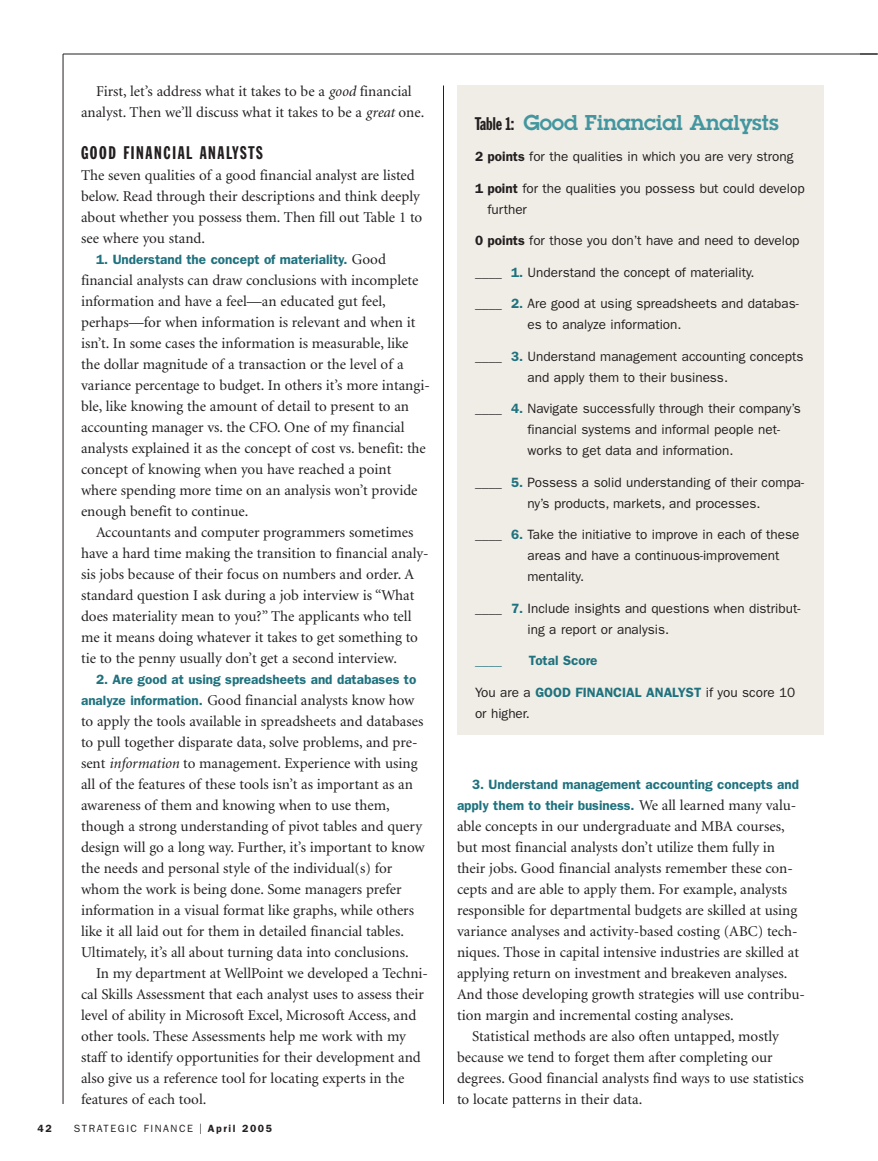
<style>
.page{position:relative;width:878px;height:1161px;background:#fff}
.page>*{position:absolute;margin:0;border:0;box-sizing:border-box;transform-origin:0 0}
.t1{font:600 21px "Lubalin Graph";color:#43969f}
.t2{font:18px "Franklin Gothic Extra Cond";letter-spacing:.09em;color:#231f20}
.t3{font:15px/21px "Minion";color:#231f20}
.t4{font:13.5px/21px "Franklin Gothic";color:#231f20}
.t5{font:600 13.5px/21px "Franklin Gothic";color:#1f727e;text-align:right}
.t6{font:10.5px "Franklin Gothic";letter-spacing:.15em;color:#231f20}
.t7{font:600 10.5px "Franklin Gothic";color:#231f20}
.s1{font-style:italic}
.s2{font-family:"Minion";font-weight:400;font-size:15px;color:#231f20}
.s3{font-family:"Franklin Gothic";font-weight:600;font-size:13.5px;color:#1f727e}
.s4{font-size:15px}
.s5{font-weight:600}
.s6{font-family:"Franklin Gothic Extra Cond";font-weight:400;font-size:18px;color:#231f20}
.s7{font-weight:600;color:#1f727e}
</style>
<div class="page">
<hr style="left:63px;top:54px;width:814px;height:1px;background:#231f20">
<hr style="left:63px;top:54px;width:1px;height:1050px;background:#231f20">
<hr style="left:443px;top:86px;width:1px;height:1018px;background:#231f20">
<div style="left:457px;top:86px;width:367px;height:649px;background:#f0ede6"></div>
<p class="t3" style="left:81px;top:82px;width:345px;text-align:center">First, let’s address what it takes to be a <span class="s1">good</span> financial analyst. Then we’ll discuss what it takes to be a <span class="s1">great</span> one.</p>
<p class="t2" style="left:81px;top:146px;width:183px">GOOD FINANCIAL ANALYSTS</p>
<p class="t3" style="left:81px;top:166px;width:343px">The seven qualities of a good financial analyst are listed below. Read through their descriptions and think deeply about whether you possess them. Then fill out Table 1 to see where you stand.</p>
<p class="t5" style="left:96px;top:250px;width:291px">1. Understand the concept of materiality. <span class="s2">Good</span></p>
<p class="t3" style="left:81px;top:271px;width:350px">financial analysts can draw conclusions with incomplete information and have a feel—an educated gut feel, perhaps—for when information is relevant and when it isn’t. In some cases the information is measurable, like the dollar magnitude of a transaction or the level of a variance percentage to budget. In others it’s more intangi&shy;ble, like knowing the amount of detail to present to an accounting manager vs. the CFO. One of my financial analysts explained it as the concept of cost vs. benefit: the concept of knowing when you have reached a point where spending more time on an analysis won’t provide enough benefit to continue.</p>
<p class="t3" style="left:81px;top:523px;width:349px;text-indent:15px">Accountants and computer programmers sometimes have a hard time making the transition to financial analy&shy;sis jobs because of their focus on numbers and order. A standard question I ask during a job interview is “What does materiality mean to you?” The applicants who tell me it means doing whatever it takes to get something to tie to the penny usually don’t get a second interview.</p>
<p class="t5" style="left:96px;top:670px;width:322px">2. Are good at using spreadsheets and databases to</p>
<p class="t3" style="left:81px;top:691px;width:345px"><span class="s3">analyze information.</span> Good financial analysts know how to apply the tools available in spreadsheets and databases to pull together disparate data, solve problems, and pre&shy;sent <span class="s1">information</span> to management. Experience with using all of the features of these tools isn’t as important as an awareness of them and knowing when to use them, though a strong understanding of pivot tables and query design will go a long way. Further, it’s important to know the needs and personal style of the individual(s) for whom the work is being done. Some managers prefer information in a visual format like graphs, while others like it all laid out for them in detailed financial tables.<br>Ultimately, it’s all about turning data into conclusions.</p>
<p class="t3" style="left:81px;top:964px;width:348px;text-indent:15px">In my department at WellPoint we developed a Techni&shy;cal Skills Assessment that each analyst uses to assess their level of ability in Microsoft Excel, Microsoft Access, and other tools. These Assessments help me work with my staff to identify opportunities for their development and also give us a reference tool for locating experts in the features of each tool.</p>
<p class="t7" style="left:38px;top:1125px;width:16px">42</p>
<p class="t6" style="left:74px;top:1125px;width:200px">STRATEGIC FINANCE <span class="s4">I</span> <span class="s5">April 2005</span></p>
<h1 class="t1" style="left:475px;top:110px;width:305px"><span class="s6">Table 1:</span> Good Financial Analysts</h1>
<p class="t4" style="left:475px;top:147px;width:320px"><span class="s5">2 points</span> for the qualities in which you are very strong</p>
<p class="t4" style="left:487px;top:179px;width:319px;text-indent:-12px"><span class="s5">1 point</span> for the qualities you possess but could develop further</p>
<p class="t4" style="left:475px;top:231px;width:326px"><span class="s5">0 points</span> for those you don’t have and need to develop</p>
<p class="t4" style="left:475px;top:263px;width:281px">____ <span class="s7">1.</span> Understand the concept of materiality.</p>
<p class="t4" style="left:527px;top:294px;width:273px;text-indent:-52px">____ <span class="s7">2.</span> Are good at using spreadsheets and databas&shy;es to analyze information.</p>
<p class="t4" style="left:527px;top:347px;width:277px;text-indent:-52px">____ <span class="s7">3.</span> Understand management accounting concepts and apply them to their business.</p>
<p class="t4" style="left:527px;top:399px;width:275px;text-indent:-52px">____ <span class="s7">4.</span> Navigate successfully through their company’s financial systems and informal people net&shy;works to get data and information.</p>
<p class="t4" style="left:527px;top:473px;width:278px;text-indent:-52px">____ <span class="s7">5.</span> Possess a solid understanding of their compa&shy;ny’s products, markets, and processes.</p>
<p class="t4" style="left:527px;top:525px;width:273px;text-indent:-52px">____ <span class="s7">6.</span> Take the initiative to improve in each of these areas and have a continuous-improvement mentality.</p>
<p class="t4" style="left:527px;top:599px;width:274px;text-indent:-52px">____ <span class="s7">7.</span> Include insights and questions when distribut&shy;ing a report or analysis.</p>
<p class="t5" style="left:475px;top:651px;width:28px">____</p>
<p class="t5" style="left:529px;top:651px;width:70px">Total Score</p>
<p class="t4" style="left:475px;top:683px;width:322px">You are a <span class="s7">GOOD FINANCIAL ANALYST</span> if you score 10 or higher.</p>
<p class="t5" style="left:457px;top:775px;width:343px">3. Understand management accounting concepts and apply them to their business. <span class="s2">We all learned many valu-</span></p>
<p class="t3" style="left:457px;top:817px;width:329px">able concepts in our undergraduate and MBA courses,</p>
<p class="t3" style="left:457px;top:838px;width:319px">but most financial analysts don’t utilize them fully in</p>
<p class="t3" style="left:457px;top:859px;width:337px">their jobs. Good financial analysts remember these con-</p>
<p class="t3" style="left:457px;top:880px;width:331px">cepts and are able to apply them. For example, analysts</p>
<p class="t3" style="left:457px;top:901px;width:342px">responsible for departmental budgets are skilled at using</p>
<p class="t3" style="left:457px;top:922px;width:342px">variance analyses and activity-based costing (ABC) tech-</p>
<p class="t3" style="left:457px;top:943px;width:343px">niques. Those in capital intensive industries are skilled at</p>
<p class="t3" style="left:457px;top:964px;width:332px">applying return on investment and breakeven analyses.</p>
<p class="t3" style="left:457px;top:985px;width:349px">And those developing growth strategies will use contribu-</p>
<p class="t3" style="left:457px;top:1006px;width:278px">tion margin and incremental costing analyses.</p>
<p class="t3" style="left:472px;top:1027px;width:308px">Statistical methods are also often untapped, mostly</p>
<p class="t3" style="left:457px;top:1048px;width:317px">because we tend to forget them after completing our</p>
<p class="t3" style="left:457px;top:1069px;width:348px">degrees. Good financial analysts find ways to use statistics</p>
<p class="t3" style="left:457px;top:1090px;width:187px">to locate patterns in their data.</p>
</div>
